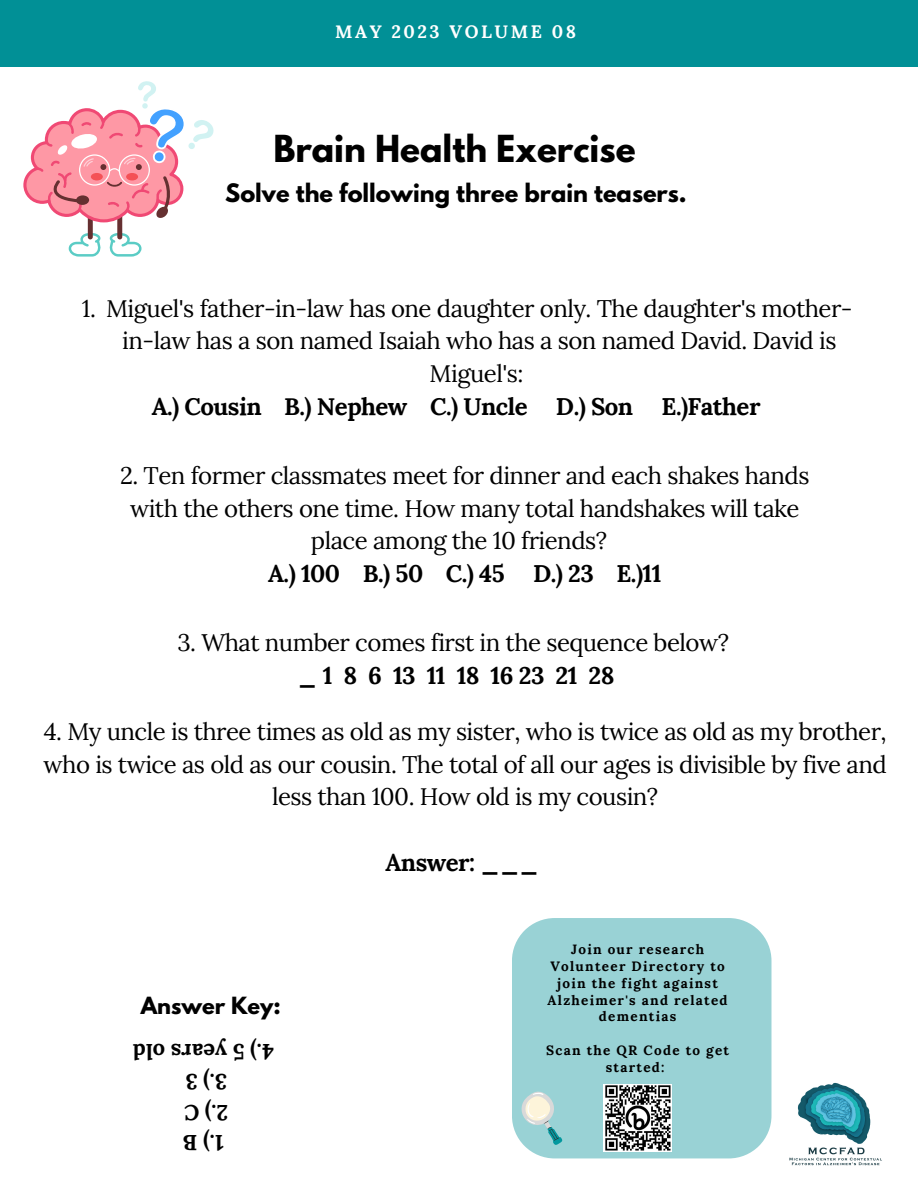
<style>
.page{position:relative;width:918px;height:1188px;background:#fff}
.page>*{position:absolute;margin:0;border:0;box-sizing:border-box;transform-origin:0 0}
.t1{font:700 33px "League Spartan";color:#000}
.t2{font:24px/32.7px "Lora";letter-spacing:-.02em;color:#000;text-align:center}
.t3{font:700 24px "Lora";letter-spacing:-.02em;color:#000}
.t4{font:700 22.5px "League Spartan";color:#000}
.t5{font:700 21.9px "Lora";color:#000}
.t6{font:700 21px "League Spartan";color:#000}
.t7{font:700 18px "Lora";letter-spacing:.14em;color:#fff}
.t8{font:700 13.5px/16.8px "Lora";letter-spacing:.095em;color:#000;text-align:center}
</style>
<div class="page">
<img style="left:771px;top:1062px;width:111px;height:104px">
<div style="left:0;top:0;width:918px;height:66px;background:#019096"></div>
<div style="left:512px;top:918px;width:259px;height:240px;background:#99d2d5"></div>
<svg style="left:520px;top:1091px;width:42px;height:54px"></svg>
<img style="left:604px;top:1084px;width:67px;height:68px">
<svg style="left:110px;top:233px;width:32px;height:24px"></svg>
<svg style="left:69px;top:233px;width:32px;height:24px"></svg>
<div style="left:117px;top:202px;width:5px;height:37px;background:#653031;border-radius:2px"></div>
<div style="left:88px;top:202px;width:5px;height:37px;background:#653031;border-radius:2px"></div>
<svg style="left:23px;top:81px;width:191px;height:141px"></svg>
<p class="t7" style="left:335px;top:20px;width:242px">MAY 2023 VOLUME 08</p>
<p class="t1" style="left:273px;top:132px;width:364px">Brain Health Exercise</p>
<p class="t4" style="left:225px;top:182px;width:463px">Solve the following three brain teasers.</p>
<p class="t2" style="left:82px;top:292px;width:772px">1. Miguel's father-in-law has one daughter only. The daughter's mother-</p>
<p class="t2" style="left:122px;top:324px;width:716px">in-law has a son named Isaiah who has a son named David. David is</p>
<p class="t2" style="left:430px;top:357px;width:95px">Miguel's:</p>
<p class="t3" style="left:152px;top:390px;width:610px">A.) Cousin B.) Nephew C.) Uncle D.) Son E.)Father</p>
<p class="t2" style="left:120px;top:459px;width:691px">2. Ten former classmates meet for dinner and each shakes hands with the others one time. How many total handshakes will take place among the 10 friends?</p>
<p class="t3" style="left:268px;top:558px;width:395px">A.) 100 B.) 50 C.) 45 D.) 23 E.)11</p>
<p class="t2" style="left:177px;top:626px;width:553px">3. What number comes first in the sequence below?</p>
<p class="t3" style="left:298px;top:659px;width:319px">_1 8 6 13 11 18 1623 21 28</p>
<p class="t2" style="left:44px;top:715px;width:845px">4. My uncle is three times as old as my sister, who is twice as old as my brother, who is twice as old as our cousin. The total of all our ages is divisible by five and less than 100. How old is my cousin?</p>
<p class="t6" style="left:141px;top:995px;width:141px">Answer Key:</p>
<p class="t5" style="left:274px;top:1066px;width:142px;rotate:-180deg">5) . 4 sraey dlo</p>
<p class="t5" style="left:227px;top:1096px;width:43px;rotate:-180deg">3) .3</p>
<p class="t5" style="left:228px;top:1127px;width:45px;rotate:-180deg">C) .2</p>
<p class="t5" style="left:224px;top:1157px;width:42px;rotate:-180deg">B).1</p>
<p class="t3" style="left:385px;top:846px;width:155px">Answer: ___</p>
<p class="t8" style="left:548px;top:941px;width:182px">Join our research<br>Volunteer Directory to join the fight against<br>Alzheimer's and related dementias</p>
<p class="t8" style="left:546px;top:1042px;width:185px">Scan the QR Code to get started:</p>
</div>
